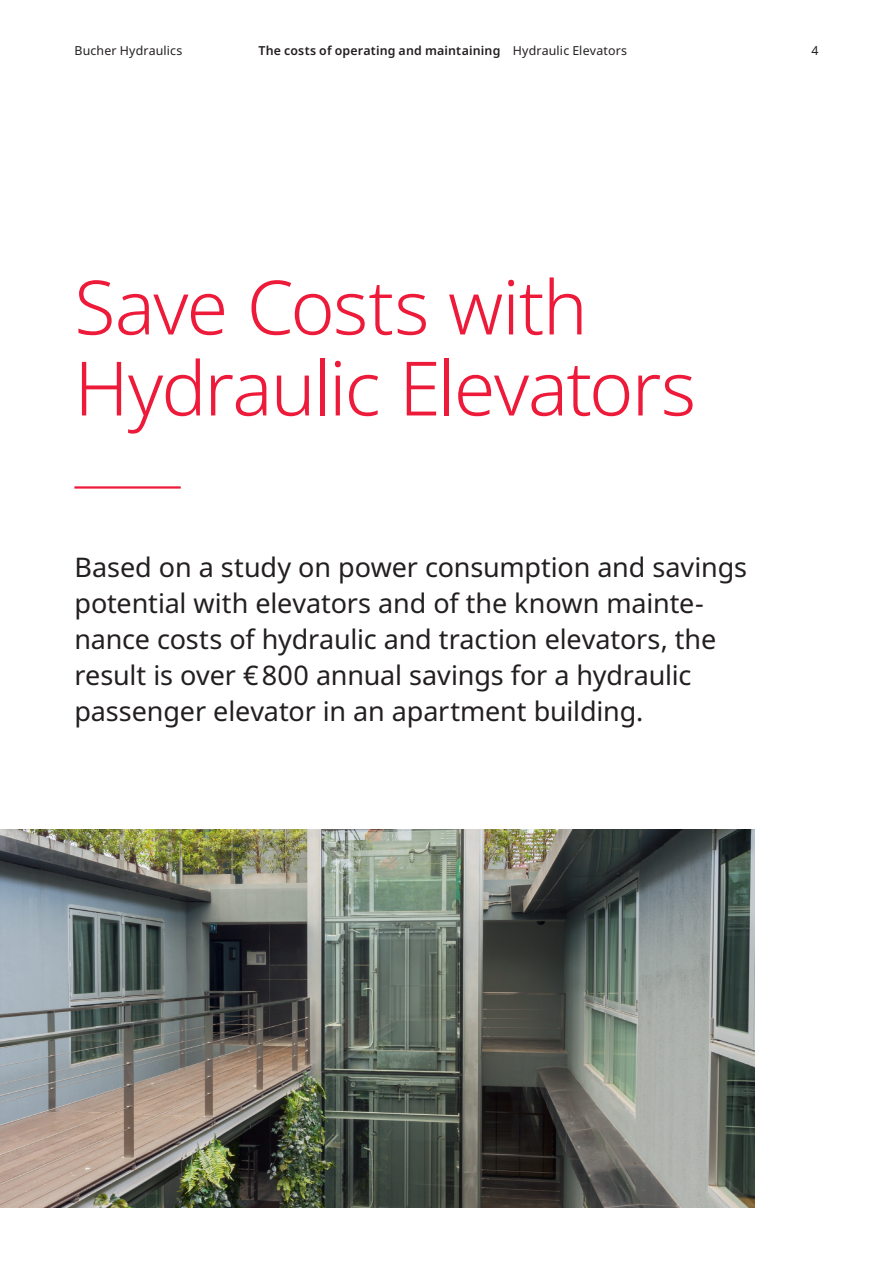
<style>
.page{position:relative;width:893px;height:1263px;background:#fff}
.page>*{position:absolute;margin:0;border:0;box-sizing:border-box;transform-origin:0 0}
.t1{font:300 75px/81px "Noto Sans";letter-spacing:-.02em;color:#ed1a3a}
.t2{font:27px/36px "Noto Sans";letter-spacing:-.005em;color:#231f20}
.t3{font:600 12.3px "Noto Sans";letter-spacing:.015em;color:#231f20}
.t4{font:12.3px "Noto Sans";letter-spacing:.015em;color:#231f20}
.s1{font-weight:400}
</style>
<div class="page">
<img style="left:0;top:829px;width:755px;height:378px">
<hr style="left:74px;top:486px;width:107px;height:3px;background:#ed1a3a">
<p class="t3" style="left:258px;top:42px;width:370px">The costs of operating and maintaining <span class="s1">Hydraulic Elevators</span></p>
<p class="t4" style="left:74px;top:42px;width:110px">Bucher Hydraulics</p>
<p class="t4" style="left:811px;top:42px;width:9px">4</p>
<h1 class="t1" style="left:74px;top:269px;width:623px">Save Costs with<br>Hydraulic Elevators</h1>
<p class="t2" style="left:74px;top:550px;width:674px">Based on a study on power consumption and savings potential with elevators and of the known mainte&shy;nance costs of hydraulic and traction elevators, the result is over €800 annual savings for a hydraulic passenger elevator in an apartment building.</p>
</div>
